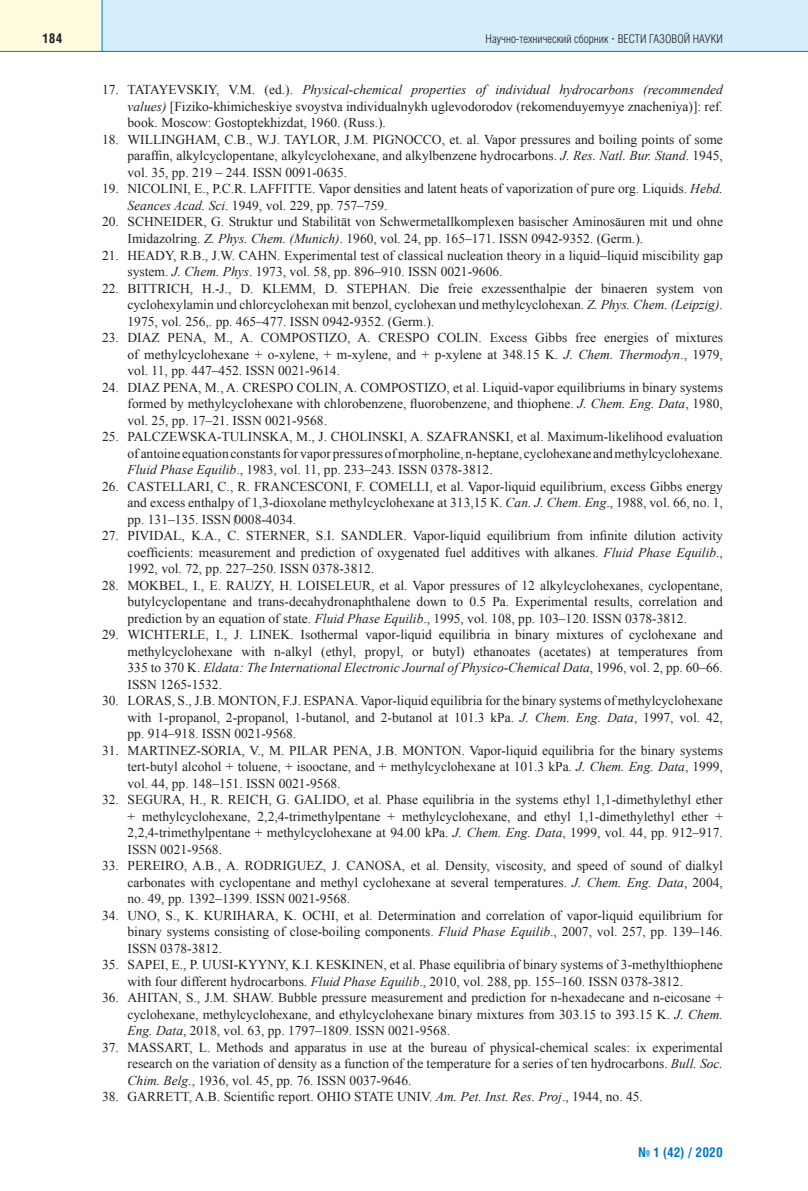
<style>
.page{position:relative;width:808px;height:1191px;background:#fff}
.page>*{position:absolute;margin:0;border:0;box-sizing:border-box;transform-origin:0 0}
.t1{font:13.5px/16.5px "Times New Roman";color:#231f20;text-align:justify}
.t2{font:700 13.5px "Helios Cond";color:#0079c2}
.t3{font:700 13.5px "Helios Cond";color:#231f20}
.t4{font:300 12px "Helios Cond";color:#231f20}
.s1{font-family:"Times New Roman";font-weight:700}
.s2{font-style:italic}
</style>
<div class="page">
<div style="left:102px;top:0;width:706px;height:51px;background:#d4effb"></div>
<div style="left:0;top:0;width:102px;height:51px;background:#fffce0"></div>
<hr style="left:0;top:51px;width:808px;height:1px;background:#0079c2">
<hr style="left:102px;top:0;width:1px;height:51px;background:#0079c2">
<p class="t3" style="left:43px;top:33px;width:21px">184</p>
<p class="t4" style="left:486px;top:34px;width:239px">Научно-технический сборник <span class="s1">·</span> ВЕСТИ ГАЗОВОЙ НАУКИ</p>
<p class="t1" style="left:128px;top:82px;width:597px;text-indent:-26px">17. TATAYEVSKIY, V.M. (ed.). <span class="s2">Physical-chemical properties of individual hydrocarbons (recommended values)</span> [Fiziko-khimicheskiye svoystva individualnykh uglevodorodov (rekomenduyemyye znacheniya)]: ref. book. Moscow: Gostoptekhizdat, 1960. (Russ.).</p>
<p class="t1" style="left:128px;top:131px;width:597px;text-indent:-26px">18. WILLINGHAM, C.B., W.J. TAYLOR, J.M. PIGNOCCO, et. al. Vapor pressures and boiling points of some paraffin, alkylcyclopentane, alkylcyclohexane, and alkylbenzene hydrocarbons. <span class="s2">J. Res. Natl. Bur. Stand</span>. 1945, vol. 35, pp. 219 – 244. ISSN 0091-0635.</p>
<p class="t1" style="left:128px;top:181px;width:597px;text-indent:-26px">19. NICOLINI, E., P.C.R. LAFFITTE. Vapor densities and latent heats of vaporization of pure org. Liquids. <span class="s2">Hebd.<br>Seances Acad. Sci</span>. 1949, vol. 229, pp. 757–759.</p>
<p class="t1" style="left:128px;top:214px;width:597px;text-indent:-26px">20. SCHNEIDER, G. Struktur und Stabilität von Schwermetallkomplexen basischer Aminosäuren mit und ohne<br>Imidazolring. <span class="s2">Z. Phys. Chem. (Munich)</span>. 1960, vol. 24, pp. 165–171. ISSN 0942-9352. (Germ.).</p>
<p class="t1" style="left:128px;top:247px;width:597px;text-indent:-26px">21. HEADY, R.B., J.W. CAHN. Experimental test of classical nucleation theory in a liquid–liquid miscibility gap system. <span class="s2">J. Chem. Phys</span>. 1973, vol. 58, pp. 896–910. ISSN 0021-9606.</p>
<p class="t1" style="left:128px;top:280px;width:597px;text-indent:-26px">22. BITTRICH, H.-J., D. KLEMM, D. STEPHAN. Die freie exzessenthalpie der binaeren system von cyclohexylamin und chlorcyclohexan mit benzol, cyclohexan und methylcyclohexan. <span class="s2">Z. Phys. Chem. (Leipzig)</span>.<br>1975, vol. 256,. pp. 465–477. ISSN 0942-9352. (Germ.).</p>
<p class="t1" style="left:128px;top:329px;width:597px;text-indent:-26px">23. DIAZ PENA, M., A. COMPOSTIZO, A. CRESPO COLIN. Excess Gibbs free energies of mixtures of methylcyclohexane + o-xylene, + m-xylene, and + p-xylene at 348.15 K. <span class="s2">J. Chem. Thermodyn</span>., 1979, vol. 11, pp. 447–452. ISSN 0021-9614.</p>
<p class="t1" style="left:128px;top:379px;width:597px;text-indent:-26px">24. DIAZ PENA, M., A. CRESPO COLIN, A. COMPOSTIZO, et al. Liquid-vapor equilibriums in binary systems formed by methylcyclohexane with chlorobenzene, fluorobenzene, and thiophene. <span class="s2">J. Chem. Eng. Data</span>, 1980, vol. 25, pp. 17–21. ISSN 0021-9568.</p>
<p class="t1" style="left:128px;top:428px;width:597px;text-indent:-26px">25. PALCZEWSKA-TULINSKA, M., J. CHOLINSKI, A. SZAFRANSKI, et al. Maximum-likelihood evaluation of antoine equation constants for vapor pressures of morpholine, n-heptane, cyclohexane and methylcyclohexane.<br><span class="s2">Fluid Phase Equilib</span>., 1983, vol. 11, pp. 233–243. ISSN 0378-3812.</p>
<p class="t1" style="left:128px;top:478px;width:597px;text-indent:-26px">26. CASTELLARI, C., R. FRANCESCONI, F. COMELLI, et al. Vapor-liquid equilibrium, excess Gibbs energy and excess enthalpy of 1,3-dioxolane methylcyclohexane at 313,15 К. <span class="s2">Can. J. Chem. Eng</span>., 1988, vol. 66, no. 1, pp. 131–135. ISSN 0008-4034.</p>
<p class="t1" style="left:128px;top:527px;width:597px;text-indent:-26px">27. PIVIDAL, K.A., C. STERNER, S.I. SANDLER. Vapor-liquid equilibrium from infinite dilution activity coefficients: measurement and prediction of oxygenated fuel additives with alkanes. <span class="s2">Fluid Phase Equilib</span>., 1992, vol. 72, pp. 227–250. ISSN 0378-3812.</p>
<p class="t1" style="left:128px;top:577px;width:597px;text-indent:-26px">28. MOKBEL, I., E. RAUZY, H. LOISELEUR, et al. Vapor pressures of 12 alkylcyclohexanes, cyclopentane, butylcyclopentane and trans-decahydronaphthalene down to 0.5 Pa. Experimental results, correlation and prediction by an equation of state. <span class="s2">Fluid Phase Equilib</span>., 1995, vol. 108, pp. 103–120. ISSN 0378-3812.</p>
<p class="t1" style="left:128px;top:626px;width:597px;text-indent:-26px">29. WICHTERLE, I., J. LINEK. Isothermal vapor-liquid equilibria in binary mixtures of cyclohexane and methylcyclohexane with n-alkyl (ethyl, propyl, or butyl) ethanoates (acetates) at temperatures from 335 to 370 K. <span class="s2">Eldata: The International Electronic Journal of Physico-Chemical Data</span>, 1996, vol. 2, pp. 60–66.<br>ISSN 1265-1532.</p>
<p class="t1" style="left:128px;top:692px;width:597px;text-indent:-26px">30. LORAS, S., J.B. MONTON, F.J. ESPANA. Vapor-liquid equilibria for the binary systems of methylcyclohexane with 1-propanol, 2-propanol, 1-butanol, and 2-butanol at 101.3 kPa. <span class="s2">J. Chem. Eng. Data</span>, 1997, vol. 42, pp. 914–918. ISSN 0021-9568.</p>
<p class="t1" style="left:128px;top:742px;width:597px;text-indent:-26px">31. MARTINEZ-SORIA, V., M. PILAR PENA, J.B. MONTON. Vapor-liquid equilibria for the binary systems tert-butyl alcohol + toluene, + isooctane, and + methylcyclohexane at 101.3 kPa. <span class="s2">J. Chem. Eng. Data</span>, 1999, vol. 44, pp. 148–151. ISSN 0021-9568.</p>
<p class="t1" style="left:128px;top:791px;width:597px;text-indent:-26px">32. SEGURA, H., R. REICH, G. GALIDO, et al. Phase equilibria in the systems ethyl 1,1-dimethylethyl ether + methylcyclohexane, 2,2,4-trimethylpentane + methylcyclohexane, and ethyl 1,1-dimethylethyl ether + 2,2,4-trimethylpentane + methylcyclohexane at 94.00 kPa. <span class="s2">J. Chem. Eng. Data</span>, 1999, vol. 44, pp. 912–917.<br>ISSN 0021-9568.</p>
<p class="t1" style="left:128px;top:857px;width:597px;text-indent:-26px">33. PEREIRO, A.B., A. RODRIGUEZ, J. CANOSA, et al. Density, viscosity, and speed of sound of dialkyl carbonates with cyclopentane and methyl cyclohexane at several temperatures. <span class="s2">J. Chem. Eng. Data</span>, 2004, no. 49, pp. 1392–1399. ISSN 0021-9568.</p>
<p class="t1" style="left:128px;top:907px;width:597px;text-indent:-26px">34. UNO, S., K. KURIHARA, K. OCHI, et al. Determination and correlation of vapor-liquid equilibrium for binary systems consisting of close-boiling components. <span class="s2">Fluid Phase Equilib</span>., 2007, vol. 257, pp. 139–146.<br>ISSN 0378-3812.</p>
<p class="t1" style="left:128px;top:956px;width:597px;text-indent:-26px">35. SAPEI, E., P. UUSI-KYYNY, K.I. KESKINEN, et al. Phase equilibria of binary systems of 3-methylthiophene with four different hydrocarbons. <span class="s2">Fluid Phase Equilib</span>., 2010, vol. 288, pp. 155–160. ISSN 0378-3812.</p>
<p class="t1" style="left:128px;top:989px;width:597px;text-indent:-26px">36. AHITAN, S., J.M. SHAW. Bubble pressure measurement and prediction for n-hexadecane and n-eicosane + cyclohexane, methylcyclohexane, and ethylcyclohexane binary mixtures from 303.15 to 393.15 K. <span class="s2">J. Chem.<br>Eng. Data</span>, 2018, vol. 63, pp. 1797–1809. ISSN 0021-9568.</p>
<p class="t1" style="left:128px;top:1039px;width:597px;text-indent:-26px">37. MASSART, L. Methods and apparatus in use at the bureau of physical-chemical scales: ix experimental research on the variation of density as a function of the temperature for a series of ten hydrocarbons. <span class="s2">Bull. Soc.<br>Chim. Belg</span>., 1936, vol. 45, pp. 76. ISSN 0037-9646.</p>
<p class="t1" style="left:102px;top:1088px;width:542px">38. GARRETT, A.B. Scientific report. OHIO STATE UNIV. <span class="s2">Am. Pet. Inst. Res. Proj</span>., 1944, no. 45.</p>
<p class="t2" style="left:639px;top:1147px;width:86px">№ 1 (42) / 2020</p>
</div>
